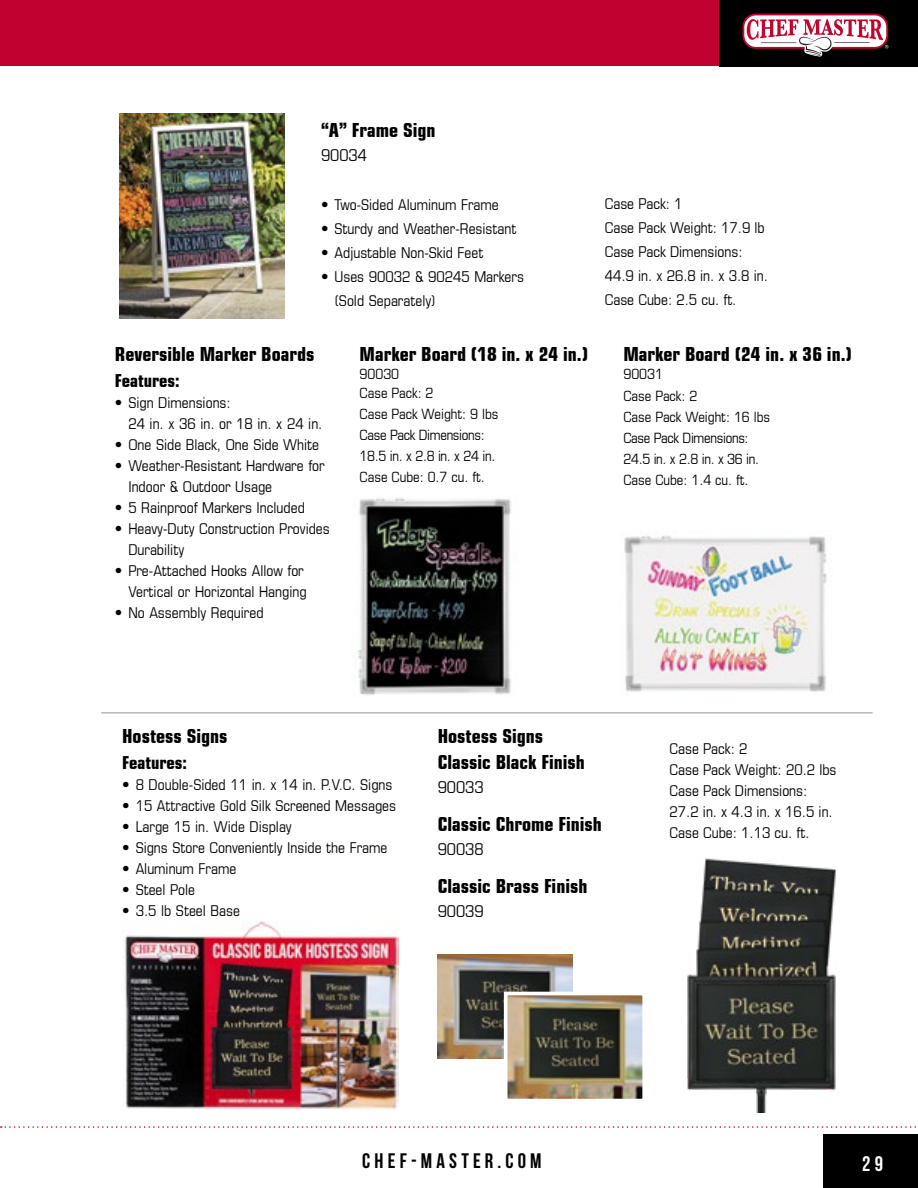
<style>
.page{position:relative;width:918px;height:1188px;background:#fff}
.page>*{position:absolute;margin:0;border:0;box-sizing:border-box;transform-origin:0 0}
.t1{font:700 21px "Bebas Neue";letter-spacing:.2em;color:#000}
.t2{font:700 21px "Bebas Neue";color:#fff}
.t3{font:700 condensed 19.5px/25.5px "Eurostile";color:#000}
.t4{font:700 condensed 18px "Eurostile";color:#000}
.t5{font:condensed 16.5px "Eurostile";color:#000}
.t6{font:condensed 15px/21px "Eurostile";color:#000}
.t7{font:condensed 14.25px/21.1px "Eurostile";color:#000}
.t8{font:condensed 14.25px/21px "Eurostile";letter-spacing:-.02em;color:#000}
</style>
<div class="page">
<div style="left:823px;top:1134px;width:95px;height:54px;background:#000"></div>
<div style="left:0;top:0;width:719px;height:66px;background:#c10230"></div>
<div style="left:719px;top:0;width:199px;height:66px;background:#000"></div>
<svg style="left:742px;top:14px;width:146px;height:43px"></svg>
<svg style="left:1px;top:1126px;width:915px;height:2px"></svg>
<img style="left:687px;top:858px;width:149px;height:254px">
<img style="left:438px;top:955px;width:135px;height:103px">
<img style="left:502px;top:990px;width:141px;height:109px">
<img style="left:119px;top:114px;width:165px;height:205px">
<img style="left:358px;top:497px;width:153px;height:198px">
<img style="left:624px;top:535px;width:203px;height:157px">
<hr style="left:101px;top:713px;width:772px;height:1px;background:#939598">
<img style="left:122px;top:921px;width:277px;height:188px">
<h2 class="t3" style="left:321px;top:117px;width:116px">“A” Frame Sign</h2>
<p class="t5" style="left:321px;top:145px;width:47px">90034</p>
<p class="t6" style="left:321px;top:194px;width:179px">• Two-Sided Aluminum Frame</p>
<p class="t6" style="left:321px;top:218px;width:197px">• Sturdy and Weather-Resistant</p>
<p class="t6" style="left:321px;top:242px;width:164px">• Adjustable Non-Skid Feet</p>
<p class="t6" style="left:335px;top:264px;width:191px;line-height:24px;text-indent:-14px">• Uses 90032 &amp; 90245 Markers (Sold Separately)</p>
<h2 class="t3" style="left:115px;top:341px;width:201px">Reversible Marker Boards</h2>
<p class="t4" style="left:115px;top:369px;width:66px">Features:</p>
<p class="t6" style="left:128px;top:392px;width:196px;text-indent:-14px">• Sign Dimensions:<br>24 in. x 36 in. or 18 in. x 24 in.</p>
<p class="t6" style="left:115px;top:434px;width:206px">• One Side Black, One Side White</p>
<p class="t6" style="left:128px;top:455px;width:198px;text-indent:-14px">• Weather-Resistant Hardware for<br>Indoor &amp; Outdoor Usage</p>
<p class="t6" style="left:115px;top:497px;width:192px">• 5 Rainproof Markers Included</p>
<p class="t6" style="left:128px;top:518px;width:203px;text-indent:-14px">• Heavy-Duty Construction Provides<br>Durability</p>
<p class="t6" style="left:115px;top:560px;width:193px;text-align:right">• Pre-Attached Hooks Allow for<br>Vertical or Horizontal Hanging</p>
<p class="t6" style="left:115px;top:602px;width:150px">• No Assembly Required</p>
<h2 class="t3" style="left:360px;top:341px;width:230px">Marker Board (18 in. x 24 in.)</h2>
<p class="t7" style="left:360px;top:364px;width:75px;line-height:18.8px">90030<br>Case Pack: 2</p>
<p class="t8" style="left:360px;top:403px;width:140px">Case Pack Weight: 9 lbs<br>Case Pack Dimensions:<br>18.5 in. x 2.8 in. x 24 in.<br>Case Cube: 0.7 cu. ft.</p>
<p class="t6" style="left:605px;top:191px;width:165px;line-height:24px">Case Pack: 1<br>Case Pack Weight: 17.9 lb<br>Case Pack Dimensions:<br>44.9 in. x 26.8 in. x 3.8 in.<br>Case Cube: 2.5 cu. ft.</p>
<h2 class="t3" style="left:623px;top:341px;width:230px">Marker Board (24 in. x 36 in.)</h2>
<p class="t7" style="left:623px;top:363px;width:148px">90031<br>Case Pack: 2<br>Case Pack Weight: 16 lbs<br>Case Pack Dimensions:<br>24.5 in. x 2.8 in. x 36 in.<br>Case Cube: 1.4 cu. ft.</p>
<h2 class="t3" style="left:122px;top:723px;width:107px">Hostess Signs</h2>
<p class="t4" style="left:122px;top:751px;width:66px">Features:</p>
<p class="t6" style="left:122px;top:774px;width:272px">• 8 Double-Sided 11 in. x 14 in. P.V.C. Signs</p>
<p class="t6" style="left:122px;top:795px;width:275px">• 15 Attractive Gold Silk Screened Messages</p>
<p class="t6" style="left:122px;top:816px;width:171px">• Large 15 in. Wide Display</p>
<p class="t6" style="left:122px;top:837px;width:267px">• Signs Store Conveniently Inside the Frame</p>
<p class="t6" style="left:122px;top:858px;width:116px">• Aluminum Frame</p>
<p class="t6" style="left:122px;top:879px;width:75px">• Steel Pole</p>
<p class="t6" style="left:122px;top:900px;width:119px">• 3.5 lb Steel Base</p>
<h2 class="t3" style="left:438px;top:723px;width:149px">Hostess Signs<br>Classic Black Finish</h2>
<p class="t5" style="left:438px;top:777px;width:47px">90033</p>
<h2 class="t3" style="left:438px;top:811px;width:166px">Classic Chrome Finish</h2>
<p class="t5" style="left:438px;top:839px;width:47px">90038</p>
<h2 class="t3" style="left:438px;top:873px;width:151px">Classic Brass Finish</h2>
<p class="t5" style="left:438px;top:901px;width:47px">90039</p>
<p class="t6" style="left:670px;top:738px;width:168px">Case Pack: 2<br>Case Pack Weight: 20.2 lbs<br>Case Pack Dimensions:<br>27.2 in. x 4.3 in. x 16.5 in.<br>Case Cube: 1.13 cu. ft.</p>
<h1 class="t1" style="left:362px;top:1150px;width:181px">CHEF-MASTER.COM</h1>
<h1 class="t2" style="left:862px;top:1153px;width:22px">29</h1>
</div>
